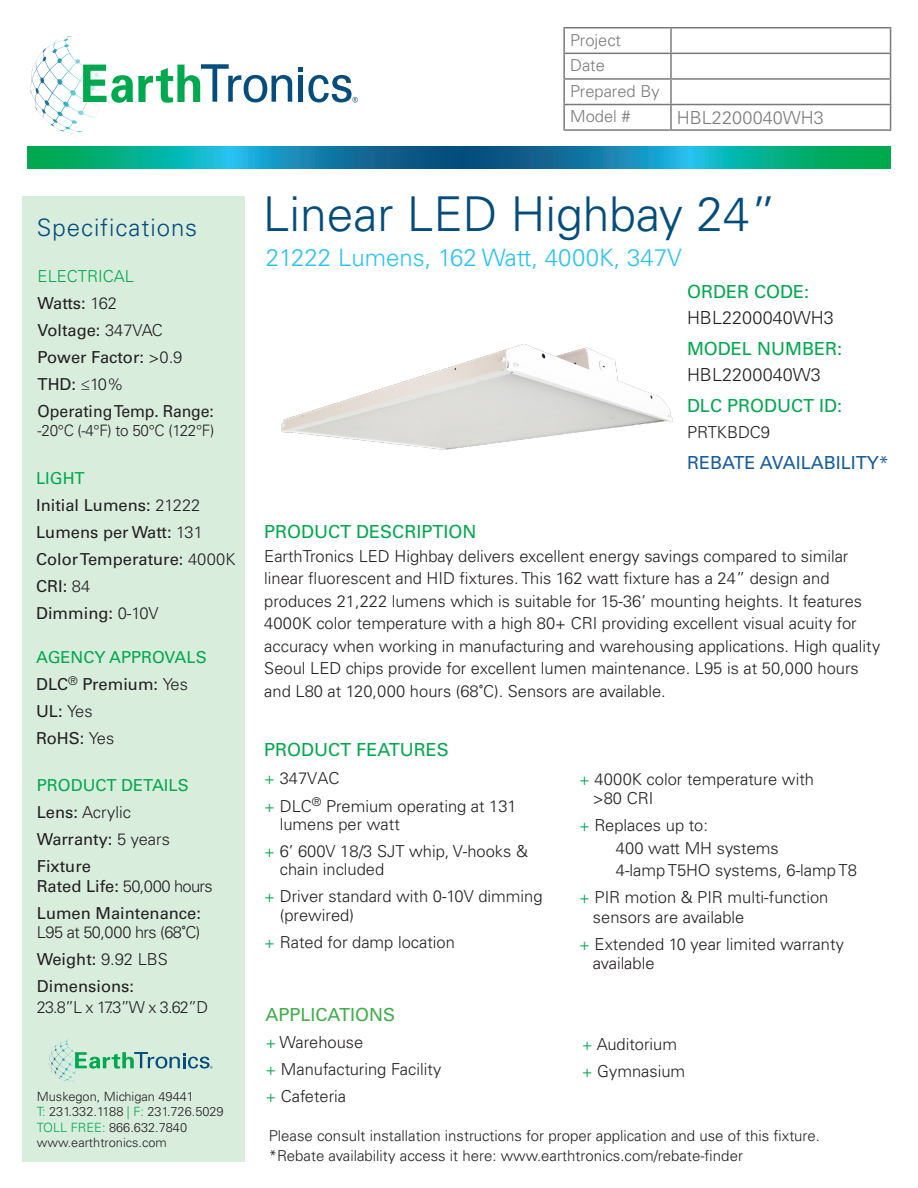
<style>
.page{position:relative;width:918px;height:1188px;background:#fff}
.page>*{position:absolute;margin:0;border:0;box-sizing:border-box;transform-origin:0 0}
.t1{font:300 48px "Univers LT Std";color:#034d7c}
.t2{font:300 24px "Univers LT Std";color:#27c3f3}
.t3{font:300 24px "Univers LT Std";letter-spacing:.04em;color:#034d7c}
.t4{font:18px "Univers LT Std";color:#00a84e}
.t5{font:300 18px "Univers LT Std";color:#231f20}
.t6{font:18px "Univers LT Std";color:#175d9e}
.t7{font:18px "Univers LT Std";color:#40ae49}
.t8{font:300 16.5px/27px "Univers LT Std";color:#231f20}
.t9{font:16.5px/27px "Univers LT Std";color:#231f20}
.t10{font:16.5px/27px "Univers LT Std";color:#00a84e}
.t11{font:300 16.5px "Univers LT Std";letter-spacing:-.04em;color:#231f20}
.t12{font:16.5px "Univers LT Std";color:#231f20;scale:.96 1}
.t13{font:300 16.5px "Univers LT Std";letter-spacing:-.03em;color:#231f20}
.t14{font:300 15.75px "Univers LT Std";letter-spacing:-.02em;color:#231f20}
.t15{font:300 15px "Univers LT Std";color:#231f20}
.t16{font:300 12.75px/15.3px "Univers LT Std";color:#231f20}
.s1{font-weight:300;color:#00a84e}
.s2{font-weight:300}
.s3{color:#00a84e}
.s4{color:#231f20}
.s5{font-weight:300;color:#231f20}
.s6{font-weight:400}
.s7{font-family:"Adelle Sans Cnd";font-weight:400}
</style>
<div class="page">
<img style="left:281px;top:344px;width:392px;height:106px">
<div style="left:22px;top:197px;width:223px;height:965px;background:#d9eddd"></div>
<svg style="left:27px;top:146px;width:864px;height:22px;background:#0d9298"></svg>
<svg style="left:49px;top:1040px;width:19px;height:23px"></svg>
<svg style="left:75px;top:1052px;width:138px;height:17px"></svg>
<svg style="left:31px;top:36px;width:39px;height:53px"></svg>
<svg style="left:83px;top:64px;width:209px;height:39px"></svg>
<svg style="left:298px;top:67px;width:60px;height:36px"></svg>
<hr style="left:563px;top:27px;width:108px;height:2px;background:#231f20">
<hr style="left:563px;top:28px;width:2px;height:25px;background:#231f20">
<hr style="left:671px;top:27px;width:220px;height:2px;background:#231f20">
<hr style="left:670px;top:28px;width:2px;height:25px;background:#231f20">
<hr style="left:563px;top:53px;width:108px;height:1px;background:#231f20">
<hr style="left:563px;top:54px;width:2px;height:24px;background:#231f20">
<hr style="left:671px;top:53px;width:220px;height:1px;background:#231f20">
<hr style="left:670px;top:54px;width:2px;height:24px;background:#231f20">
<hr style="left:563px;top:78px;width:108px;height:2px;background:#231f20">
<hr style="left:563px;top:80px;width:2px;height:24px;background:#231f20">
<hr style="left:671px;top:78px;width:220px;height:2px;background:#231f20">
<hr style="left:670px;top:80px;width:2px;height:24px;background:#231f20">
<hr style="left:563px;top:104px;width:108px;height:1px;background:#231f20">
<hr style="left:563px;top:105px;width:2px;height:24px;background:#231f20">
<hr style="left:671px;top:104px;width:220px;height:1px;background:#231f20">
<hr style="left:670px;top:105px;width:2px;height:24px;background:#231f20">
<svg style="left:890px;top:28px;width:1px;height:101px"></svg>
<hr style="left:563px;top:129px;width:108px;height:2px;background:#231f20">
<hr style="left:671px;top:129px;width:220px;height:2px;background:#231f20">
<p class="t3" style="left:37px;top:213px;width:162px">Specifications</p>
<p class="t9" style="left:38px;top:263px;width:127px"><span class="s1">ELECTRICAL<br></span>Watts: <span class="s2">162<br></span>Voltage: <span class="s2">347VAC</span></p>
<p class="t9" style="left:38px;top:344px;width:146px">Power Factor: <span class="s2">&gt;0.9</span></p>
<p class="t9" style="left:38px;top:371px;width:88px">THD: <span class="s2">≤10%</span></p>
<p class="t12" style="left:38px;top:401px;width:185px">Operating Temp. Range:</p>
<p class="t14" style="left:38px;top:421px;width:178px">-20°C (-4°F) to 50°C (122°F)</p>
<p class="t9" style="left:36px;top:464px;width:168px"><span class="s3">LIGHT<br></span>Initial Lumens: <span class="s2">21222<br></span>Lumens per Watt: <span class="s2">131</span></p>
<p class="t9" style="left:36px;top:545px;width:201px">Color Temperature: <span class="s2">4000K</span></p>
<p class="t9" style="left:36px;top:572px;width:124px">CRI: <span class="s2">84<br></span>Dimming: <span class="s2">0-10V</span></p>
<p class="t10" style="left:36px;top:643px;width:172px">AGENCY APPROVALS<br><span class="s4">DLC</span><sup>®</sup> <span class="s4">Premium:</span> <span class="s5">Yes<br></span><span class="s4">UL:</span> <span class="s5">Yes</span></p>
<p class="t9" style="left:36px;top:724px;width:80px">RoHS: <span class="s2">Yes</span></p>
<p class="t10" style="left:37px;top:772px;width:153px">PRODUCT DETAILS<br><span class="s4">Lens:</span> <span class="s5">Acrylic<br></span><span class="s4">Warranty:</span> <span class="s5">5 years</span></p>
<p class="t9" style="left:37px;top:853px;width:56px">Fixture</p>
<p class="t11" style="left:37px;top:876px;width:177px"><span class="s6">Rated Life:</span> 50,000 hours</p>
<p class="t9" style="left:37px;top:899px;width:166px">Lumen Maintenance:</p>
<p class="t13" style="left:37px;top:922px;width:165px">L95 at 50,000 hrs (68<span class="s7">°</span>C)</p>
<p class="t9" style="left:37px;top:946px;width:133px">Weight: <span class="s2">9.92 LBS</span></p>
<p class="t9" style="left:37px;top:973px;width:99px">Dimensions:</p>
<p class="t8" style="left:37px;top:994px;width:173px">23.8”L x 17.3”W x 3.62”D</p>
<p class="t16" style="left:37px;top:1089px;width:188px">Muskegon, Michigan 49441<br><span class="s3">T:</span> 231.332.1188 <span class="s3">| F:</span> 231.726.5029<br><span class="s3">TOLL FREE:</span> 866.632.7840 www.earthtronics.com</p>
<p class="t8" style="left:570px;top:27px;width:91px;line-height:25.7px">Project<br>Date<br>Prepared By<br>Model #</p>
<p class="t5" style="left:677px;top:106px;width:148px">HBL2200040WH3</p>
<p class="t1" style="left:263px;top:185px;width:515px">Linear LED Highbay 24”</p>
<p class="t2" style="left:266px;top:243px;width:418px">21222 Lumens, 162 Watt, 4000K, 347V</p>
<p class="t4" style="left:687px;top:281px;width:124px">ORDER CODE:</p>
<p class="t5" style="left:687px;top:307px;width:148px">HBL2200040WH3</p>
<p class="t4" style="left:687px;top:338px;width:157px">MODEL NUMBER:</p>
<p class="t5" style="left:687px;top:364px;width:135px">HBL2200040W3</p>
<p class="t4" style="left:687px;top:395px;width:157px">DLC PRODUCT ID:</p>
<p class="t8" style="left:687px;top:418px;width:85px">PRTKBDC9</p>
<p class="t6" style="left:687px;top:452px;width:203px">REBATE AVAILABILITY*</p>
<p class="t4" style="left:264px;top:520px;width:214px">PRODUCT DESCRIPTION</p>
<p class="t8" style="left:264px;top:542px;width:586px">EarthTronics LED Highbay delivers excellent energy savings compared to similar</p>
<p class="t8" style="left:264px;top:565px;width:567px">linear fluorescent and HID fixtures. This 162 watt fixture has a 24” design and</p>
<p class="t8" style="left:264px;top:589px;width:617px;line-height:22.5px">produces 21,222 lumens which is suitable for 15-36’ mounting heights. It features 4000K color temperature with a high 80+ CRI providing excellent visual acuity for accuracy when working in manufacturing and warehousing applications. High quality Seoul LED chips provide for excellent lumen maintenance. L95 is at 50,000 hours and L80 at 120,000 hours (68<span class="s7">°</span>C). Sensors are available.</p>
<p class="t4" style="left:264px;top:739px;width:186px">PRODUCT FEATURES</p>
<p class="t8" style="left:264px;top:765px;width:254px;line-height:27.8px"><span class="s3">+</span> 347VAC<br><span class="s3">+</span> DLC<sup>®</sup> Premium operating at 131</p>
<p class="t8" style="left:264px;top:810px;width:265px;text-indent:15px">lumens per watt<br><span class="s3">+</span> 6’ 600V 18/3 SJT whip, V-hooks &amp;</p>
<p class="t8" style="left:264px;top:856px;width:280px;text-indent:15px">chain included<br><span class="s3">+</span> Driver standard with 0-10V dimming</p>
<p class="t8" style="left:264px;top:901px;width:192px;text-indent:15px">(prewired)<br><span class="s3">+</span> Rated for damp location</p>
<p class="t8" style="left:579px;top:766px;width:236px"><span class="s3">+</span> 4000K color temperature with</p>
<p class="t8" style="left:593px;top:785px;width:62px">&gt;80 CRI</p>
<p class="t8" style="left:579px;top:812px;width:130px"><span class="s3">+</span> Replaces up to:</p>
<p class="t8" style="left:616px;top:835px;width:164px">400 watt MH systems</p>
<p class="t8" style="left:616px;top:857px;width:243px">4-lamp T5HO systems, 6-lamp T8</p>
<p class="t8" style="left:579px;top:884px;width:251px"><span class="s3">+</span> PIR motion &amp; PIR multi-function</p>
<p class="t8" style="left:593px;top:904px;width:153px">sensors are available</p>
<p class="t8" style="left:579px;top:931px;width:266px"><span class="s3">+</span> Extended 10 year limited warranty</p>
<p class="t8" style="left:593px;top:950px;width:63px">available</p>
<p class="t7" style="left:265px;top:1004px;width:131px">APPLICATIONS</p>
<p class="t8" style="left:265px;top:1029px;width:178px"><span class="s3">+</span> Warehouse<br><span class="s3">+</span> Manufacturing Facility <span class="s3">+</span> Cafeteria</p>
<p class="t8" style="left:582px;top:1031px;width:97px"><span class="s3">+</span> Auditorium</p>
<p class="t8" style="left:582px;top:1058px;width:105px"><span class="s3">+</span> Gymnasium</p>
<p class="t15" style="left:269px;top:1127px;width:553px">Please consult installation instructions for proper application and use of this fixture.</p>
<p class="t15" style="left:269px;top:1146px;width:476px">*Rebate availability access it here: www.earthtronics.com/rebate-finder</p>
</div>
